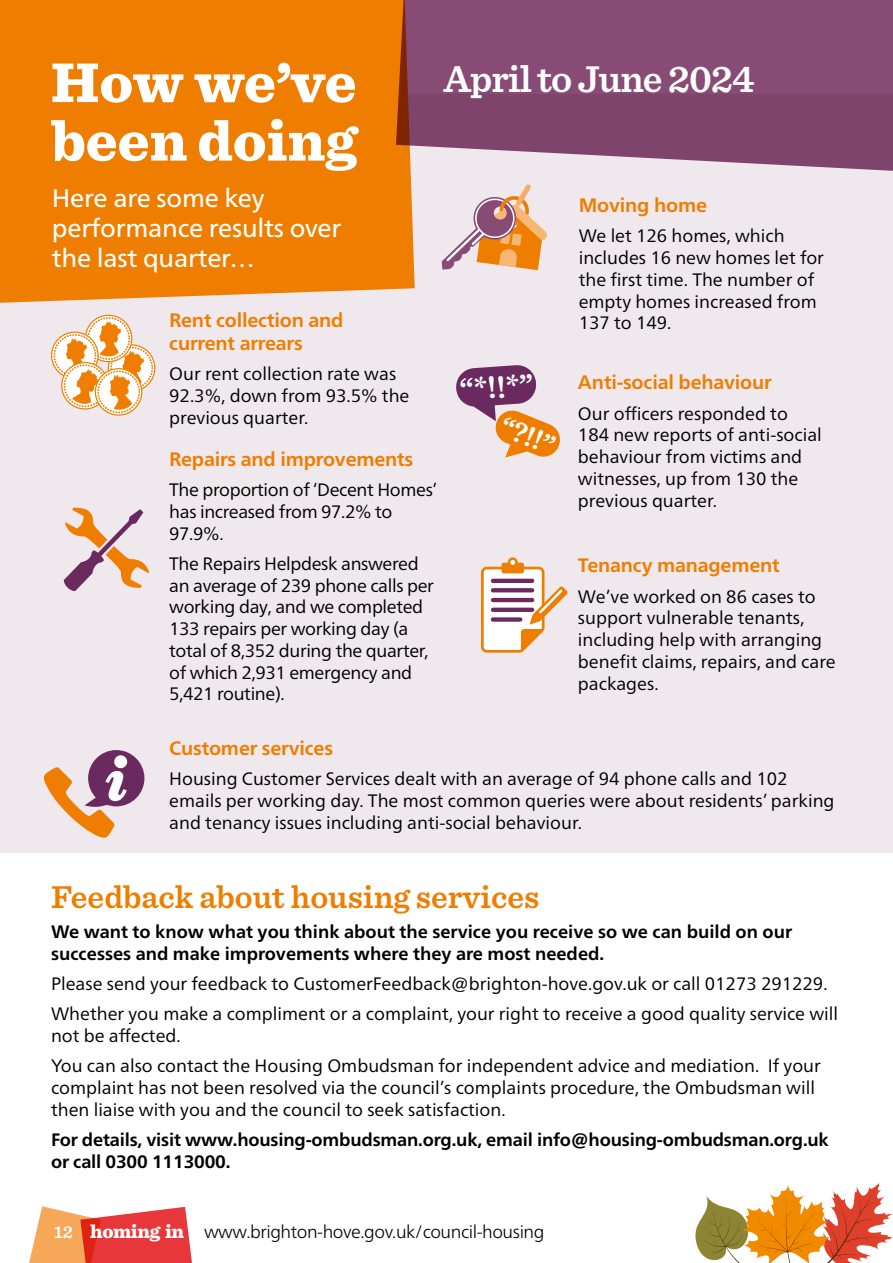
<style>
.page{position:relative;width:893px;height:1263px;background:#fff}
.page>*{position:absolute;margin:0;border:0;box-sizing:border-box;transform-origin:0 0}
.t1{font:900 58.5px/58.5px "Sentinel";color:#fff}
.t2{font:600 39px "Sentinel";letter-spacing:-.025em;color:#fff}
.t3{font:600 33px "Sentinel";color:#ef7d00}
.t4{font:600 31.65px "Sentinel";color:#fff}
.t5{font:600 29.25px "Sentinel";color:#fff}
.t6{font:25.5px/30px "Frutiger Neue LT Pro";letter-spacing:-.01em;color:#fff}
.t7{font:700 19.5px/22.5px "Frutiger Neue LT Pro";letter-spacing:-.01em;color:#ef7d00}
.t8{font:18px/21.8px "Frutiger Neue LT Pro";color:#000}
.t9{font:18px/21.8px "Frutiger Neue LT Pro";letter-spacing:-.02em;color:#000}
.t10{font:700 18px/21.8px "Frutiger Neue LT Pro";color:#000}
.t11{font:300 18px "Frutiger Neue LT Pro";letter-spacing:-.025em;color:#000}
.s1{font-family:"Sentinel";font-weight:600;color:#fff}
.s2{font-family:"Sentinel";font-weight:900;font-size:19.5px;color:#fff}
</style>
<div class="page">
<svg style="left:29px;top:1206px;width:163px;height:57px;background:#ee745f"></svg>
<div style="left:0;top:94px;width:893px;height:759px;background:#efe8ed"></div>
<div style="left:0;top:0;width:415px;height:303px;background:#ef7d00"></div>
<svg style="left:396px;top:0;width:497px;height:171px;background:#8c5477"></svg>
<svg style="left:64px;top:507px;width:85px;height:84px"></svg>
<svg style="left:54px;top:317px;width:99px;height:96px"></svg>
<div style="left:88px;top:750px;width:56px;height:56px;background:#6b2a5f;border-radius:50%"></div>
<svg style="left:44px;top:766px;width:83px;height:72px"></svg>
<div style="left:114px;top:755px;width:13px;height:13px;background:#fff;border-radius:50%"></div>
<svg style="left:456px;top:365px;width:104px;height:93px"></svg>
<svg style="left:442px;top:184px;width:105px;height:86px"></svg>
<svg style="left:481px;top:557px;width:87px;height:96px"></svg>
<svg style="left:695px;top:1182px;width:198px;height:81px"></svg>
<h1 class="t1" style="left:51px;top:51px;width:308px">How we’ve been doing</h1>
<h2 class="t2" style="left:444px;top:49px;width:312px">April to June 2024</h2>
<h3 class="t6" style="left:52px;top:182px;width:291px">Here are some key performance results over the last quarter…</h3>
<p class="t7" style="left:579px;top:194px;width:130px">Moving home</p>
<p class="t8" style="left:579px;top:225px;width:247px">We let 126 homes, which includes 16 new homes let for the first time. The number of empty homes increased from<br>137 to 149.</p>
<p class="t7" style="left:169px;top:309px;width:176px">Rent collection and current arrears</p>
<p class="t8" style="left:169px;top:363px;width:242px">Our rent collection rate was<br>92.3%, down from 93.5% the previous quarter.</p>
<h3 class="t4" style="left:458px;top:365px;width:75px;rotate:-4deg">“*!!*”</h3>
<h3 class="t5" style="left:510px;top:404px;width:58px;rotate:22deg">“?!!”</h3>
<p class="t7" style="left:578px;top:371px;width:195px">Anti-social behaviour</p>
<p class="t8" style="left:578px;top:402px;width:245px">Our officers responded to<br>184 new reports of anti-social behaviour from victims and witnesses, up from 130 the previous quarter.</p>
<p class="t7" style="left:169px;top:448px;width:246px">Repairs and improvements</p>
<p class="t9" style="left:169px;top:479px;width:270px">The proportion of ‘Decent Homes’ has increased from 97.2% to<br>97.9%.</p>
<p class="t9" style="left:169px;top:552px;width:266px">The Repairs Helpdesk answered an average of 239 phone calls per working day, and we completed<br>133 repairs per working day (a total of 8,352 during the quarter, of which 2,931 emergency and<br>5,421 routine).</p>
<p class="t7" style="left:578px;top:554px;width:203px">Tenancy management</p>
<p class="t8" style="left:578px;top:585px;width:259px">We’ve worked on 86 cases to support vulnerable tenants, including help with arranging benefit claims, repairs, and care packages.</p>
<p class="t7" style="left:169px;top:737px;width:165px">Customer services</p>
<p class="t8" style="left:169px;top:768px;width:667px">Housing Customer Services dealt with an average of 94 phone calls and 102 emails per working day. The most common queries were about residents’ parking and tenancy issues including anti-social behaviour.</p>
<h3 class="t3" style="left:51px;top:871px;width:490px">Feedback about housing services</h3>
<p class="t10" style="left:51px;top:921px;width:743px">We want to know what you think about the service you receive so we can build on our successes and make improvements where they are most needed.</p>
<p class="t8" style="left:51px;top:968px;width:789px;line-height:30.3px">Please send your feedback to CustomerFeedback@brighton-hove.gov.uk or call 01273 291229.<br>Whether you make a compliment or a complaint, your right to receive a good quality service will</p>
<p class="t8" style="left:51px;top:1020px;width:771px;line-height:30.3px">not be affected.<br>You can also contact the Housing Ombudsman for independent advice and mediation. If your</p>
<p class="t8" style="left:51px;top:1077px;width:765px">complaint has not been resolved via the council’s complaints procedure, the Ombudsman will then liaise with you and the council to seek satisfaction.</p>
<p class="t10" style="left:51px;top:1129px;width:779px">For details, visit www.housing-ombudsman.org.uk, email info@housing-ombudsman.org.uk or call 0300 1113000.</p>
<p class="t11" style="left:54px;top:1221px;width:492px"><span class="s1">12</span> <span class="s2">homing in</span> www.brighton-hove.gov.uk/council-housing</p>
</div>
